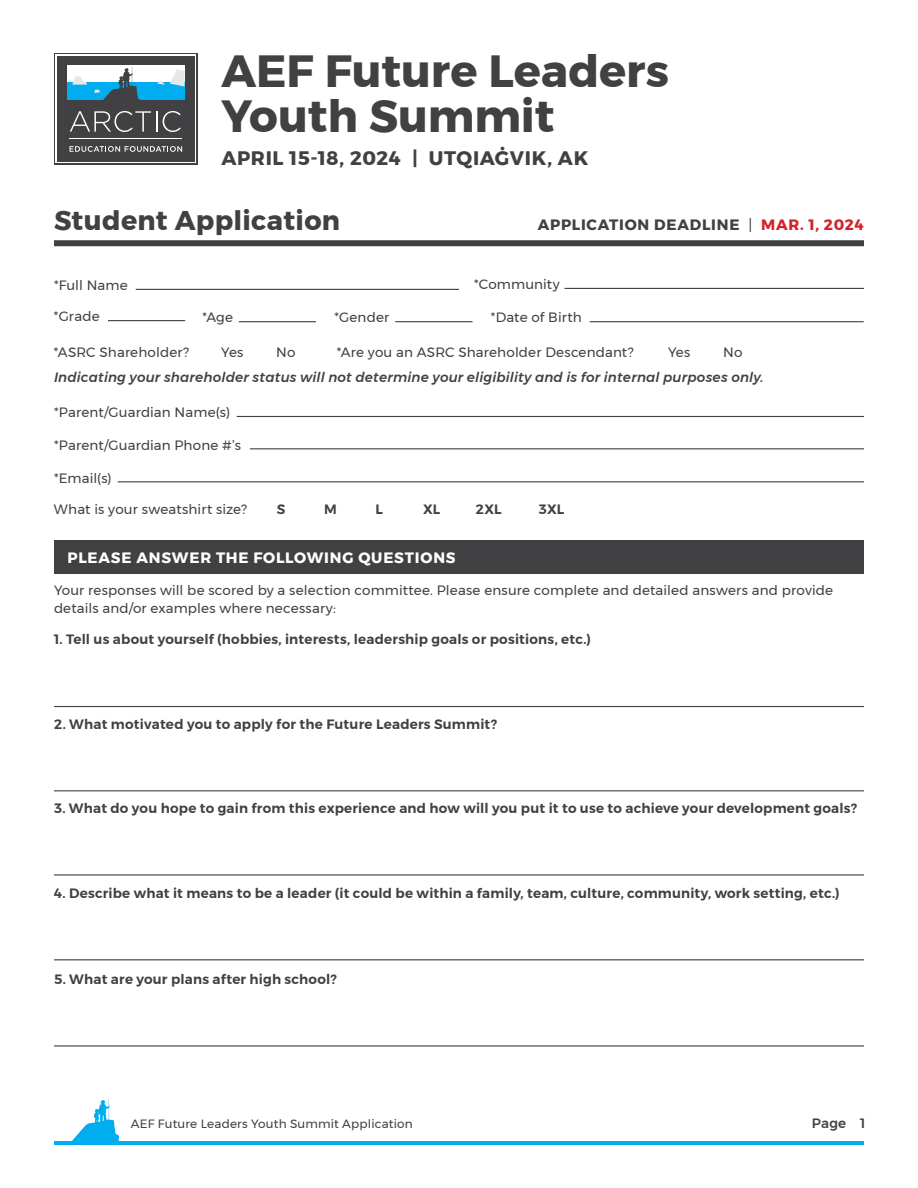
<style>
.page{position:relative;width:918px;height:1188px;background:#fff}
.page>*{position:absolute;margin:0;border:0;box-sizing:border-box;transform-origin:0 0}
.t1{font:700 45px/45px "Montserrat";color:#414042}
.t2{font:700 27px "Montserrat";letter-spacing:.01em;color:#414042}
.t3{font:700 19.5px "Montserrat";letter-spacing:.03em;color:#414042}
.t4{font:700 15px "Montserrat";letter-spacing:.05em;color:#fff}
.t5{font:700 15px "Montserrat";letter-spacing:.05em;color:#414042}
.t6{font:600 13.5px "Montserrat";letter-spacing:.015em;color:#414042}
.t7{font:13.5px/18px "Montserrat";letter-spacing:.01em;color:#414042}
.t8{font:italic 500 13.5px "Montserrat";letter-spacing:.01em;color:#414042}
.t9{font:500 13.5px "Montserrat";color:#414042}
.t10{font:12px "Montserrat";letter-spacing:.015em;color:#414042}
.s1{font-weight:400}
.s2{color:#d2232a}
</style>
<div class="page">
<svg style="left:72px;top:1098px;width:47px;height:43px"></svg>
<hr style="left:54px;top:1141px;width:810px;height:4px;background:#00aeef">
<hr style="left:136px;top:289px;width:323px;height:1px;background:#414042">
<hr style="left:237px;top:416px;width:627px;height:1px;background:#414042">
<hr style="left:118px;top:481px;width:746px;height:1px;background:#414042">
<hr style="left:250px;top:448px;width:614px;height:1px;background:#414042">
<hr style="left:590px;top:321px;width:274px;height:1px;background:#414042">
<hr style="left:564px;top:288px;width:300px;height:1px;background:#414042">
<hr style="left:239px;top:321px;width:77px;height:1px;background:#414042">
<hr style="left:395px;top:321px;width:78px;height:1px;background:#414042">
<hr style="left:108px;top:320px;width:77px;height:1px;background:#414042">
<div style="left:54px;top:541px;width:810px;height:33px;background:#414042"></div>
<div style="left:54px;top:240px;width:810px;height:6px;background:#414042"></div>
<hr style="left:54px;top:706px;width:810px;height:1px;background:#414042">
<hr style="left:54px;top:790px;width:810px;height:1px;background:#414042">
<hr style="left:54px;top:874px;width:810px;height:2px;background:#414042">
<hr style="left:54px;top:959px;width:810px;height:1px;background:#414042">
<hr style="left:54px;top:1045px;width:810px;height:2px;background:#414042">
<div style="left:54px;top:53px;width:144px;height:111px;background:linear-gradient(to bottom,#414042,#414042)"></div>
<svg style="left:56px;top:54px;width:140px;height:109px"></svg>
<div style="left:57px;top:56px;width:138px;height:105px;background:#414042"></div>
<div style="left:67px;top:65px;width:118px;height:18px;background:#fff"></div>
<div style="left:67px;top:82px;width:118px;height:18px;background:#00aeef"></div>
<svg style="left:69px;top:146px;width:113px;height:6px"></svg>
<hr style="left:69px;top:138px;width:113px;height:1px;background:#fff">
<svg style="left:70px;top:67px;width:115px;height:65px"></svg>
<h1 class="t1" style="left:221px;top:48px;width:449px">AEF Future Leaders<br>Youth Summit</h1>
<h3 class="t3" style="left:221px;top:142px;width:368px">APRIL 15-18, 2024 | UTQIAĠVIK, AK</h3>
<h2 class="t2" style="left:54px;top:199px;width:288px">Student Application</h2>
<p class="t7" style="left:54px;top:276px;width:75px">*Full Name</p>
<p class="t5" style="left:538px;top:212px;width:328px">APPLICATION DEADLINE <span class="s1">|</span> <span class="s2">MAR. 1, 2024</span></p>
<p class="t7" style="left:474px;top:275px;width:87px">*Community</p>
<p class="t7" style="left:54px;top:307px;width:47px">*Grade</p>
<p class="t7" style="left:202px;top:308px;width:32px">*Age</p>
<p class="t7" style="left:334px;top:308px;width:56px">*Gender</p>
<p class="t7" style="left:54px;top:343px;width:137px">*ASRC Shareholder?</p>
<p class="t7" style="left:337px;top:343px;width:298px">*Are you an ASRC Shareholder Descendant?</p>
<p class="t7" style="left:668px;top:343px;width:24px">Yes</p>
<p class="t7" style="left:723px;top:343px;width:21px">No</p>
<p class="t7" style="left:491px;top:308px;width:93px">*Date of Birth</p>
<p class="t7" style="left:221px;top:343px;width:24px">Yes</p>
<p class="t7" style="left:276px;top:343px;width:21px">No</p>
<p class="t8" style="left:54px;top:367px;width:711px">Indicating your shareholder status will not determine your eligibility and is for internal purposes only.</p>
<p class="t7" style="left:54px;top:403px;width:178px">*Parent/Guardian Name(s)</p>
<p class="t7" style="left:54px;top:436px;width:189px">*Parent/Guardian Phone #’s</p>
<p class="t7" style="left:54px;top:469px;width:59px">*Email(s)</p>
<p class="t7" style="left:54px;top:500px;width:194px">What is your sweatshirt size?</p>
<p class="t6" style="left:277px;top:499px;width:10px">S</p>
<p class="t6" style="left:324px;top:499px;width:14px">M</p>
<p class="t6" style="left:376px;top:499px;width:9px">L</p>
<p class="t6" style="left:423px;top:499px;width:19px">XL</p>
<p class="t6" style="left:476px;top:499px;width:27px">2XL</p>
<p class="t6" style="left:539px;top:499px;width:27px">3XL</p>
<p class="t4" style="left:68px;top:546px;width:390px">PLEASE ANSWER THE FOLLOWING QUESTIONS</p>
<p class="t7" style="left:54px;top:581px;width:781px">Your responses will be scored by a selection committee. Please ensure complete and detailed answers and provide details and/or examples where necessary:</p>
<p class="t6" style="left:54px;top:629px;width:539px">1. Tell us about yourself (hobbies, interests, leadership goals or positions, etc.)</p>
<p class="t6" style="left:54px;top:713px;width:444px">2. What motivated you to apply for the Future Leaders Summit?</p>
<p class="t6" style="left:54px;top:797px;width:805px">3. What do you hope to gain from this experience and how will you put it to use to achieve your development goals?</p>
<p class="t6" style="left:54px;top:882px;width:787px">4. Describe what it means to be a leader (it could be within a family, team, culture, community, work setting, etc.)</p>
<p class="t6" style="left:54px;top:968px;width:284px">5. What are your plans after high school?</p>
<p class="t10" style="left:131px;top:1115px;width:283px">AEF Future Leaders Youth Summit Application</p>
<p class="t9" style="left:812px;top:1113px;width:55px">Page 1</p>
</div>
